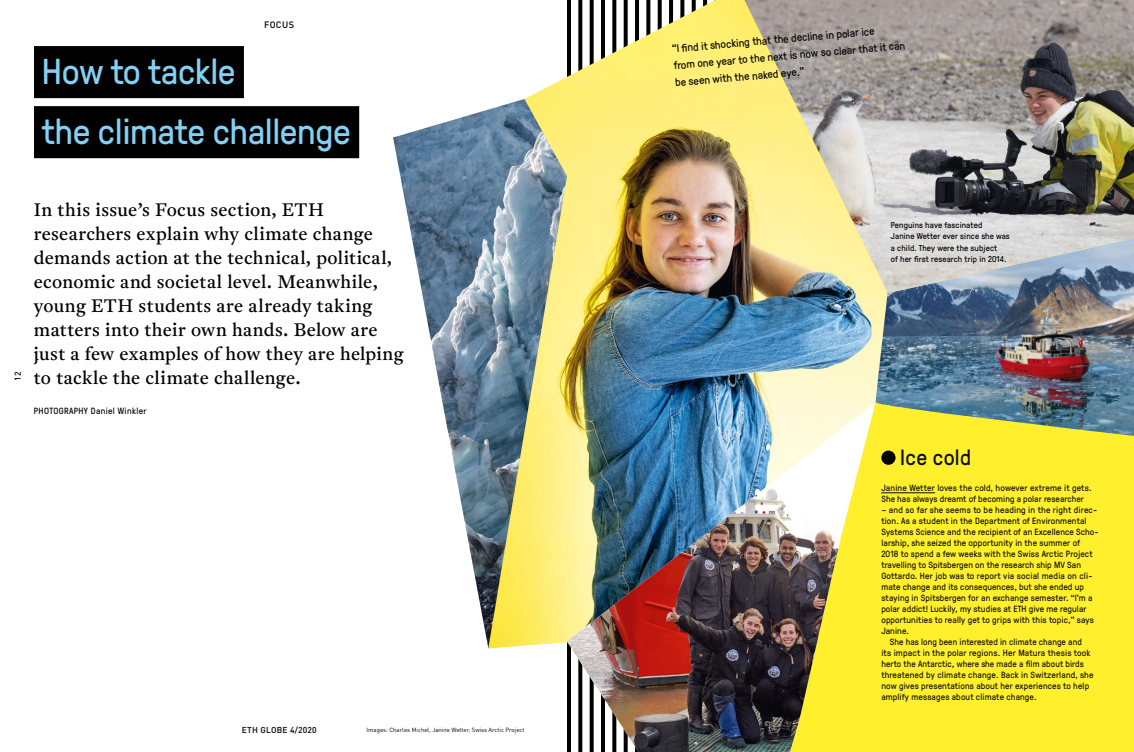
<style>
.page{position:relative;width:1134px;height:752px;background:#fff}
.page>*{position:absolute;margin:0;border:0;box-sizing:border-box;transform-origin:0 0}
.t1{font:36px/60px "GT Pressura";letter-spacing:-.01em;color:#83d0f5}
.t2{font:22px "GT Pressura";letter-spacing:.02em;color:#0c0c0a}
.t3{font:18px/24px "Antwerp";letter-spacing:.015em;color:#000}
.t4{font:11px/17px "GT Pressura";color:#000}
.t5{font:500 9.2px "DIN Pro";letter-spacing:.045em;color:#000}
.t6{font:9px/11px "GT Pressura";letter-spacing:.015em;color:#0c0c0a}
.t7{font:9px "GT Pressura";letter-spacing:.04em;color:#000}
.t8{font:8.5px/11.5px "GT Pressura";letter-spacing:.015em;color:#000}
.t9{font:500 8.5px "DIN Pro";letter-spacing:.02em;color:#000}
.t10{font:6px "DIN Pro";color:#000}
.s1{color:#000}
</style>
<div class="page">
<img style="left:393px;top:109px;width:95px;height:537px">
<div style="left:876px;top:435px;width:258px;height:316px;background:#ffef2c"></div>
<img style="left:488px;top:0;width:415px;height:648px">
<img style="left:567px;top:402px;width:309px;height:349px">
<img style="left:567px;top:482px;width:288px;height:269px">
<img style="left:876px;top:293px;width:258px;height:142px">
<img style="left:744px;top:0;width:390px;height:293px">
<hr style="left:881px;top:492px;width:54px;height:1px;background:#0c0c0a">
<div style="left:881px;top:450px;width:14px;height:14px;background:#000;border-radius:50%"></div>
<div style="left:34px;top:46px;width:210px;height:52px;background:#000"></div>
<div style="left:34px;top:106px;width:325px;height:52px;background:#000"></div>
<p class="t5" style="left:264px;top:18px;width:32px">FOCUS</p>
<h1 class="t1" style="left:34px;top:39px;width:326px">How to tackle<span class="s1">i<br>i</span>the climate challenge<span class="s1">i</span></h1>
<p class="t9" style="left:11px;top:380px;width:11px;rotate:-90deg">12</p>
<p class="t3" style="left:34px;top:197px;width:371px">In this issue’s Focus section, ETH researchers explain why climate change demands action at the technical, political, economic and societal level. Meanwhile, young ETH students are already taking matters into their own hands. Below are just a few examples of how they are helping to tackle the climate challenge.</p>
<p class="t7" style="left:34px;top:404px;width:114px">PHOTOGRAPHY Daniel Winkler</p>
<p class="t9" style="left:242px;top:723px;width:76px">ETH GLOBE 4/2020</p>
<p class="t10" style="left:367px;top:724px;width:159px">Images: Charles Michel, Janine Wetter, Swiss Arctic Project</p>
<p class="t4" style="left:671px;top:39px;width:234px;rotate:-5deg">“I fi nd it shocking that the decline in polar ice<br>from one year to the next is now so clear that it can be seen with the naked eye.”</p>
<p class="t8" style="left:891px;top:218px;width:120px">Penguins have fascinated<br>Janine Wetter ever since she was a child. They were the subject<br>of her first research trip in 2014.</p>
<h2 class="t2" style="left:900px;top:441px;width:72px">Ice cold</h2>
<p class="t6" style="left:881px;top:481px;width:212px">Janine Wetter loves the cold, however extreme it gets.<br>She has always dreamt of becoming a polar researcher</p>
<p class="t6" style="left:881px;top:503px;width:217px">– and so far she seems to be heading in the right direc-</p>
<p class="t6" style="left:881px;top:514px;width:207px">tion. As a student in the Department of Environmental</p>
<p class="t6" style="left:881px;top:525px;width:219px">Systems Science and the recipient of an Excellence Scho-</p>
<p class="t6" style="left:881px;top:536px;width:200px">larship, she seized the opportunity in the summer of</p>
<p class="t6" style="left:881px;top:547px;width:213px">2018 to spend a few weeks with the Swiss Arctic Project</p>
<p class="t6" style="left:881px;top:558px;width:201px">travelling to Spitsbergen on the research ship MV San</p>
<p class="t6" style="left:881px;top:569px;width:213px">Gottardo. Her job was to report via social media on cli-</p>
<p class="t6" style="left:881px;top:580px;width:204px">mate change and its consequences, but she ended up</p>
<p class="t6" style="left:881px;top:591px;width:213px">staying in Spitsbergen for an exchange semester. “I’m a</p>
<p class="t6" style="left:881px;top:602px;width:207px">polar addict! Luckily, my studies at ETH give me regular</p>
<p class="t6" style="left:881px;top:613px;width:214px">opportunities to really get to grips with this topic,” says</p>
<p class="t6" style="left:881px;top:624px;width:29px">Janine.</p>
<p class="t6" style="left:890px;top:635px;width:193px">She has long been interested in climate change and</p>
<p class="t6" style="left:881px;top:646px;width:211px">its impact in the polar regions. Her Matura thesis took</p>
<p class="t6" style="left:881px;top:657px;width:204px">herto the Antarctic, where she made a film about birds</p>
<p class="t6" style="left:881px;top:668px;width:214px">threatened by climate change. Back in Switzerland, she</p>
<p class="t6" style="left:881px;top:679px;width:209px">now gives presentations about her experiences to help</p>
<p class="t6" style="left:881px;top:690px;width:157px">amplify messages about climate change.</p>
</div>
